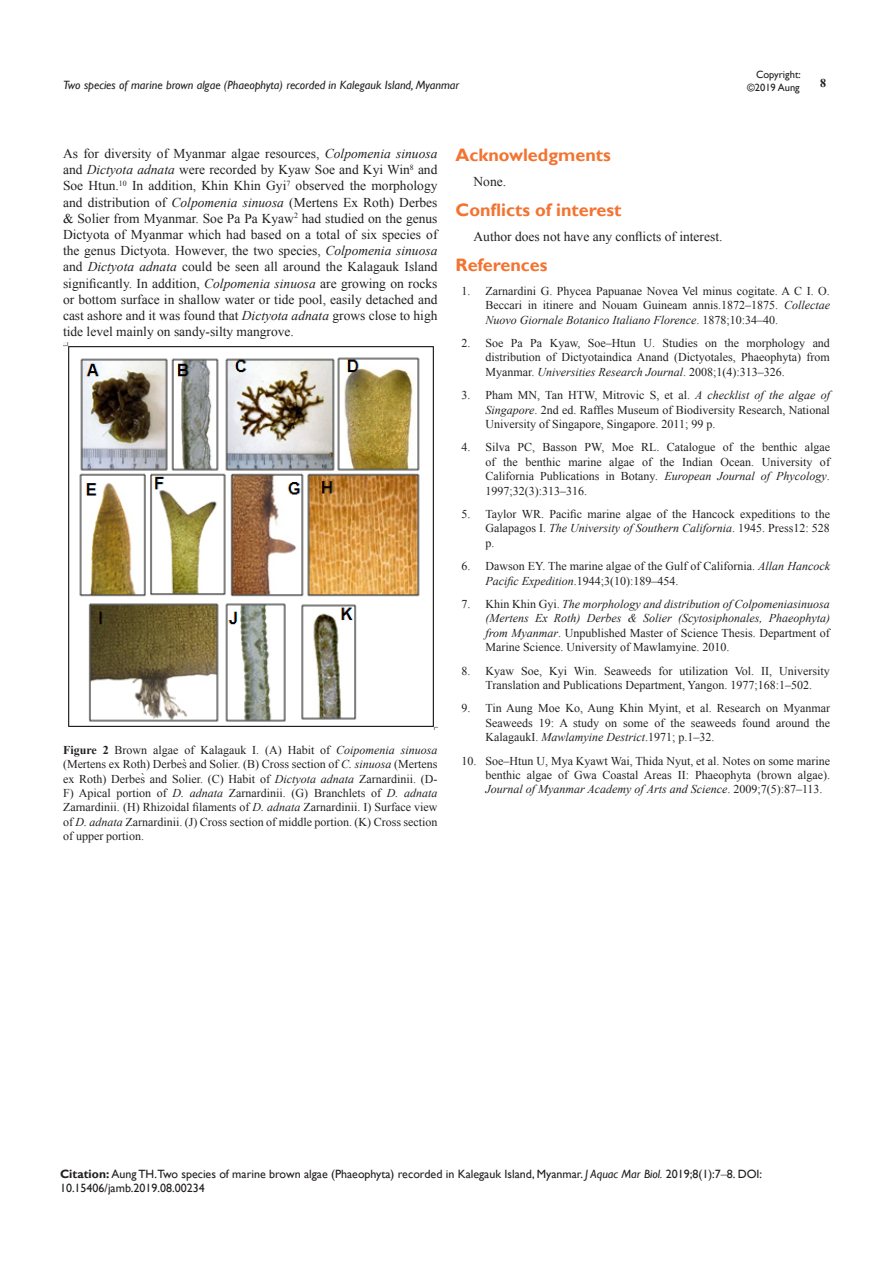
<style>
.page{position:relative;width:893px;height:1263px;background:#fff}
.page>*{position:absolute;margin:0;border:0;box-sizing:border-box;transform-origin:0 0}
.List_Paragraph{font:700 18px "Gill Sans";color:#f37331}
.t1{font:13.5px/16.2px "Times New Roman";color:#231f20;text-align:justify}
.t2{font:12px/14.4px "Times New Roman";color:#231f20;text-align:justify}
.t3{font:italic 12px/14.4px "Times New Roman";color:#231f20;text-align:justify}
.Citation{font:12px "Gill Sans";color:#231f20}
.t4{font:italic 12px "Gill Sans";color:#231f20}
.t5{font:700 12px "Times New Roman";color:#231f20}
.t6{font:10.5px/12.6px "Gill Sans";color:#231f20;text-align:right}
.s1{font-style:italic}
.s2{font-weight:700}
.s3{font-style:normal}
.s4{font-family:"Times New Roman"}
</style>
<div class="page">
<img style="left:63px;top:343px;width:374px;height:387px">
<p class="t6" style="left:747px;top:69px;width:55px">Copyright: ©2019 Aung</p>
<p class="t4" style="left:63px;top:78px;width:398px">Two species of marine brown algae (Phaeophyta) recorded in Kalegauk Island, Myanmar</p>
<p class="t5" style="left:820px;top:75px;width:7px">8</p>
<p class="t1" style="left:63px;top:145px;width:376px">As for diversity of Myanmar algae resources, <span class="s1">Colpomenia sinuosa </span>and <span class="s1">Dictyota adnata</span> were recorded by Kyaw Soe and Kyi Win<sup>8</sup> and Soe Htun.<sup>10</sup> In addition, Khin Khin Gyi<sup>7</sup> observed the morphology and distribution of <span class="s1">Colpomenia sinuosa</span> (Mertens Ex Roth) Derbes &amp; Solier from Myanmar. Soe Pa Pa Kyaw<sup>2</sup> had studied on the genus Dictyota of Myanmar which had based on a total of six species of the genus Dictyota. However, the two species, <span class="s1">Colpomenia sinuosa </span>and <span class="s1">Dictyota adnata</span> could be seen all around the Kalagauk Island significantly. In addition, <span class="s1">Colpomenia sinuosa</span> are growing on rocks or bottom surface in shallow water or tide pool, easily detached and cast ashore and it was found that <span class="s1">Dictyota adnata</span> grows close to high tide level mainly on sandy-silty mangrove.</p>
<p class="t2" style="left:63px;top:742px;width:376px"><span class="s2">Figure 2</span> Brown algae of Kalagauk I. (A) Habit of <span class="s1">Coipomenia sinuosa </span>(Mertens ex Roth) Derbes̀and Solier. (B) Cross section of <span class="s1">C. sinuosa</span> (Mertens ex Roth) Derbes̀ and Solier. (C) Habit of <span class="s1">Dictyota adnata</span> Zarnardinii. (D-F) Apical portion of <span class="s1">D. adnata</span> Zarnardinii. (G) Branchlets of <span class="s1">D. adnata </span>Zarnardinii. (H) Rhizoidal filaments of <span class="s1">D. adnata</span> Zarnardinii. I) Surface view of <span class="s1">D. adnata</span> Zarnardinii. (J) Cross section of middle portion. (K) Cross section of upper portion.</p>
<p class="List_Paragraph" style="left:455px;top:144px;width:157px">Acknowledgments</p>
<p class="t1" style="left:473px;top:173px;width:34px">None.</p>
<p class="List_Paragraph" style="left:455px;top:199px;width:168px">Conflicts of interest</p>
<p class="t1" style="left:473px;top:229px;width:250px">Author does not have any conflicts of interest.</p>
<p class="List_Paragraph" style="left:455px;top:254px;width:94px">References</p>
<p class="t2" style="left:485px;top:283px;width:346px;text-indent:-24px">1. Zarnardini G. Phycea Papuanae Novea Vel minus cogitate. A C I. O.<br>Beccari in itinere and Nouam Guineam annis.1872–1875. <span class="s1">Collectae Nuovo Giornale Botanico Italiano Florence</span>. 1878;10:34–40.</p>
<p class="t2" style="left:485px;top:336px;width:346px;text-indent:-24px">2. Soe Pa Pa Kyaw, Soe–Htun U. Studies on the morphology and distribution of Dictyotaindica Anand (Dictyotales, Phaeophyta) from Myanmar. <span class="s1">Universities Research Journal</span>. 2008;1(4):313–326.</p>
<p class="t2" style="left:485px;top:388px;width:346px;text-indent:-24px">3. Pham MN, Tan HTW, Mitrovic S, et al. <span class="s1">A checklist of the algae of Singapore</span>. 2nd ed. Raffles Museum of Biodiversity Research, National University of Singapore, Singapore. 2011; 99 p.</p>
<p class="t2" style="left:485px;top:440px;width:346px;text-indent:-24px">4. Silva PC, Basson PW, Moe RL. Catalogue of the benthic algae of the benthic marine algae of the Indian Ocean. University of California Publications in Botany<span class="s1">. European Journal of Phycology</span>.<br>1997;32(3):313–316.</p>
<p class="t2" style="left:485px;top:507px;width:346px;text-indent:-24px">5. Taylor WR. Pacific marine algae of the Hancock expeditions to the Galapagos I. <span class="s1">The University of Southern California</span>. 1945. Press12: 528 p.</p>
<p class="t2" style="left:485px;top:559px;width:346px;text-indent:-24px">6. Dawson EY. The marine algae of the Gulf of California. <span class="s1">Allan Hancock<br>Pacific Expedition</span>.1944;3(10):189–454.</p>
<p class="t3" style="left:485px;top:596px;width:346px;text-indent:-24px"><span class="s3">7. Khin Khin Gyi.</span> The morphology and distribution of Colpomeniasinuosa (Mertens Ex Roth) Derbes &amp; Solier (Scytosiphonales, Phaeophyta) from Myanmar<span class="s3">. Unpublished Master of Science Thesis. Department of Marine Science. University of Mawlamyine. 2010.</span></p>
<p class="t2" style="left:461px;top:663px;width:370px;text-align:center">8. Kyaw Soe, Kyi Win. Seaweeds for utilization Vol. II, University<br>Translation and Publications Department, Yangon. 1977;168:1–502.</p>
<p class="t2" style="left:485px;top:701px;width:346px;text-indent:-24px">9. Tin Aung Moe Ko, Aung Khin Myint, et al. Research on Myanmar Seaweeds 19: A study on some of the seaweeds found around the KalagaukI. <span class="s1">Mawlamyine Destrict</span>.1971; p.1–32.</p>
<p class="t2" style="left:485px;top:753px;width:346px;text-indent:-24px">10. Soe–Htun U, Mya Kyawt Wai, Thida Nyut, et al. Notes on some marine benthic algae of Gwa Coastal Areas II: Phaeophyta (brown algae).<br><span class="s1">Journal of Myanmar Academy of Arts and Science</span>. 2009;7(5):87–113.</p>
<p class="Citation" style="left:60px;top:1167px;width:704px"><span class="s2">Citation:</span> Aung TH.Two species of marine brown algae (Phaeophyta) recorded in Kalegauk Island, Myanmar. <span class="s1">J Aquac Mar Biol.</span> 2019;8(1):7<span class="s4">‒</span>8. DOI:</p>
<p class="Citation" style="left:60px;top:1181px;width:146px">10.15406/jamb.2019.08.00234</p>
</div>
